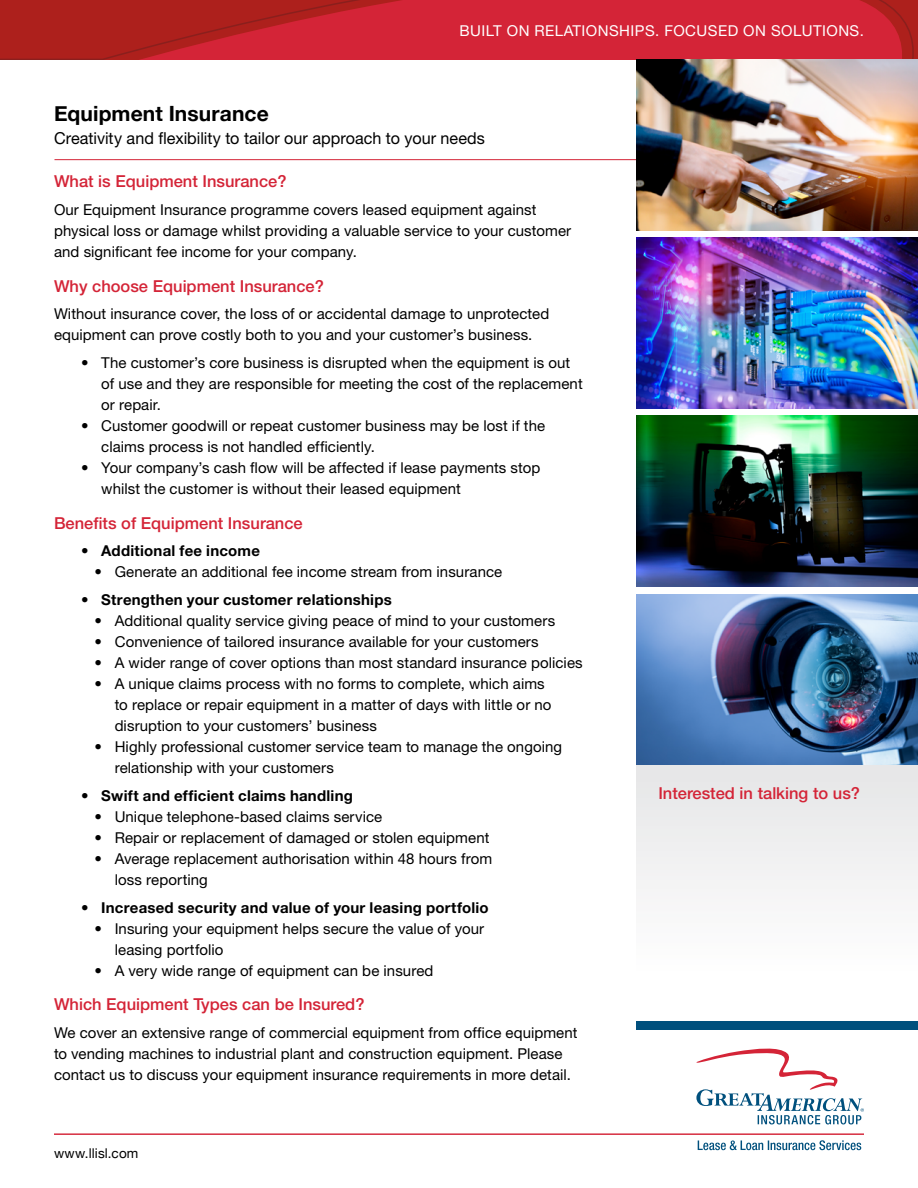
<style>
.page{position:relative;width:918px;height:1188px;background:#fff}
.page>*{position:absolute;margin:0;border:0;box-sizing:border-box;transform-origin:0 0}
.t1{font:700 21px "Helvetica Neue";letter-spacing:.005em;color:#000}
.t2{font:500 16.5px "Helvetica Neue LT Std";color:#d42437}
.t3{font:16.5px "Helvetica Neue LT Std";color:#000}
.t4{font:15px/21px "Helvetica Neue LT Std";letter-spacing:.005em;color:#000}
.t5{font:700 15px "Helvetica Neue LT Std";letter-spacing:.015em;color:#000}
.t6{font:15px "Helvetica Neue LT Std";letter-spacing:.03em;color:#fff}
.t7{font:13.5px "Helvetica Neue";letter-spacing:.01em;color:#000}
</style>
<div class="page">
<div style="left:637px;top:756px;width:281px;height:216px;background:#f2f2f2"></div>
<div style="left:637px;top:1022px;width:281px;height:8px;background:#00507d"></div>
<svg style="left:0;top:0;width:918px;height:59px;background:#c7222e"></svg>
<hr style="left:54px;top:159px;width:810px;height:1px;background:#d42437">
<hr style="left:54px;top:1134px;width:810px;height:1px;background:#d42437">
<svg style="left:698px;top:1140px;width:163px;height:10px"></svg>
<svg style="left:696px;top:1049px;width:168px;height:75px"></svg>
<img style="left:637px;top:59px;width:281px;height:171px">
<img style="left:637px;top:237px;width:281px;height:171px">
<img style="left:637px;top:416px;width:281px;height:170px">
<img style="left:637px;top:594px;width:281px;height:171px">
<p class="t6" style="left:459px;top:22px;width:406px">BUILT ON RELATIONSHIPS. FOCUSED ON SOLUTIONS.</p>
<h1 class="t1" style="left:54px;top:97px;width:216px">Equipment Insurance</h1>
<p class="t3" style="left:54px;top:128px;width:432px">Creativity and flexibility to tailor our approach to your needs</p>
<p class="t2" style="left:54px;top:172px;width:234px">What is Equipment Insurance?</p>
<p class="t4" style="left:54px;top:199px;width:519px">Our Equipment Insurance programme covers leased equipment against physical loss or damage whilst providing a valuable service to your customer and significant fee income for your company.</p>
<p class="t2" style="left:54px;top:276px;width:271px">Why choose Equipment Insurance?</p>
<p class="t4" style="left:54px;top:303px;width:497px">Without insurance cover, the loss of or accidental damage to unprotected equipment can prove costly both to you and your customer’s business.</p>
<p class="t4" style="left:101px;top:352px;width:483px;text-indent:-20px">• The customer’s core business is disrupted when the equipment is out of use and they are responsible for meeting the cost of the replacement or repair.</p>
<p class="t4" style="left:101px;top:415px;width:445px;text-indent:-20px">• Customer goodwill or repeat customer business may be lost if the claims process is not handled efficiently.</p>
<p class="t4" style="left:101px;top:457px;width:441px;text-indent:-20px">• Your company’s cash flow will be affected if lease payments stop whilst the customer is without their leased equipment</p>
<p class="t2" style="left:54px;top:513px;width:250px">Benefits of Equipment Insurance</p>
<p class="t5" style="left:81px;top:542px;width:181px">• Additional fee income</p>
<p class="t4" style="left:94px;top:561px;width:409px">• Generate an additional fee income stream from insurance</p>
<p class="t5" style="left:81px;top:591px;width:312px">• Strengthen your customer relationships</p>
<p class="t4" style="left:94px;top:610px;width:462px">• Additional quality service giving peace of mind to your customers</p>
<p class="t4" style="left:94px;top:631px;width:446px">• Convenience of tailored insurance available for your customers</p>
<p class="t4" style="left:94px;top:652px;width:490px">• A wider range of cover options than most standard insurance policies</p>
<p class="t4" style="left:115px;top:673px;width:438px;text-indent:-20px">• A unique claims process with no forms to complete, which aims to replace or repair equipment in a matter of days with little or no disruption to your customers’ business</p>
<p class="t4" style="left:115px;top:736px;width:449px;text-indent:-20px">• Highly professional customer service team to manage the ongoing relationship with your customers</p>
<p class="t5" style="left:81px;top:786px;width:273px">• Swift and efficient claims handling</p>
<p class="t4" style="left:94px;top:806px;width:289px">• Unique telephone-based claims service</p>
<p class="t4" style="left:94px;top:827px;width:396px">• Repair or replacement of damaged or stolen equipment</p>
<p class="t4" style="left:115px;top:848px;width:379px;text-indent:-20px">• Average replacement authorisation within 48 hours from loss reporting</p>
<p class="t5" style="left:81px;top:898px;width:409px">• Increased security and value of your leasing portfolio</p>
<p class="t4" style="left:115px;top:918px;width:371px;text-indent:-20px">• Insuring your equipment helps secure the value of your leasing portfolio</p>
<p class="t4" style="left:94px;top:960px;width:341px">• A very wide range of equipment can be insured</p>
<p class="t2" style="left:54px;top:994px;width:312px">Which Equipment Types can be Insured?</p>
<p class="t4" style="left:54px;top:1022px;width:525px">We cover an extensive range of commercial equipment from office equipment to vending machines to industrial plant and construction equipment. Please contact us to discuss your equipment insurance requirements in more detail.</p>
<p class="t7" style="left:54px;top:1144px;width:86px">www.llisl.com</p>
<p class="t2" style="left:658px;top:783px;width:203px">Interested in talking to us?</p>
</div>
